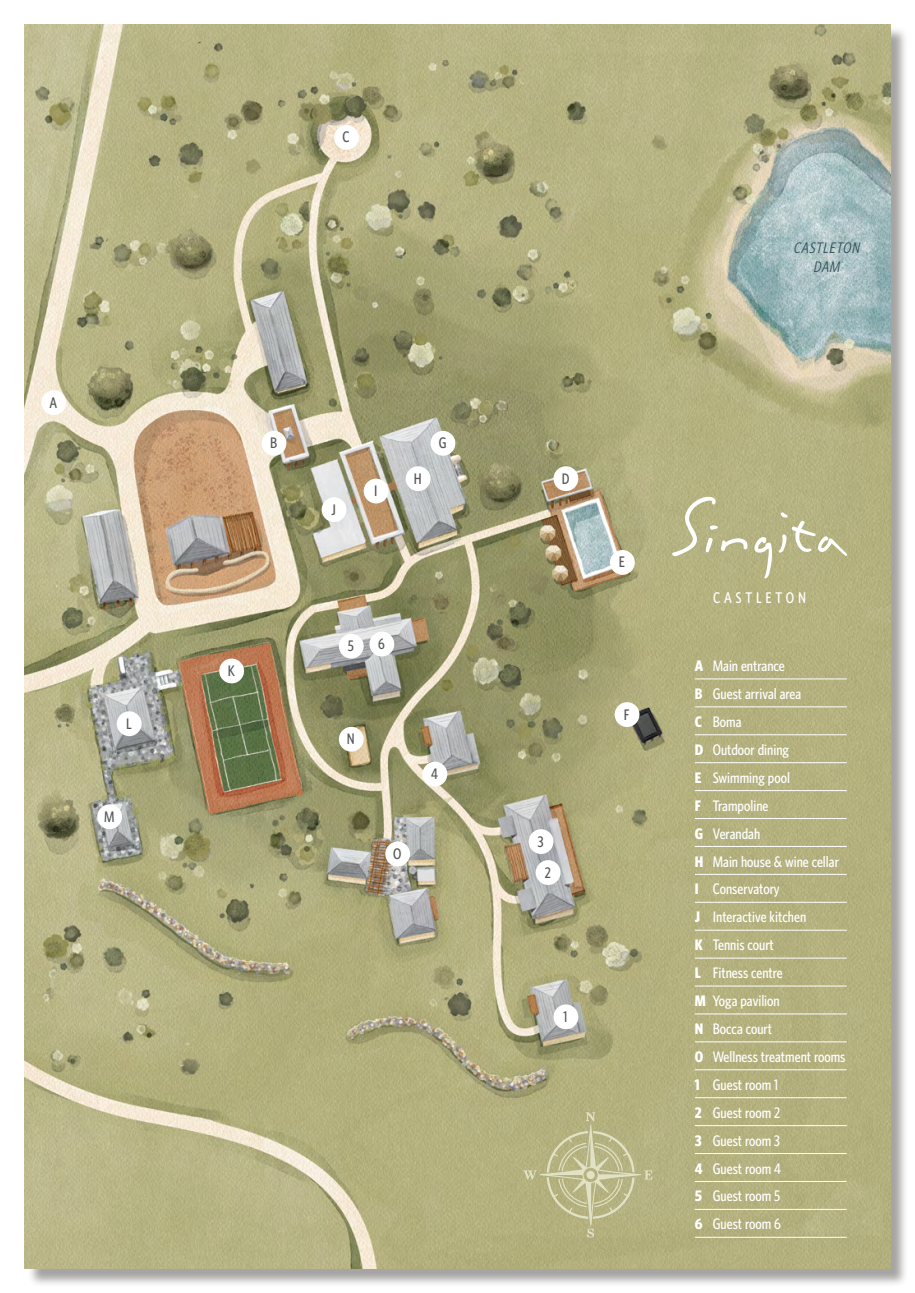
<style>
.page{position:relative;width:915px;height:1293px;background:#fff}
.page>*{position:absolute;margin:0;border:0;box-sizing:border-box;transform-origin:0 0}
.t1{font:500 15.45px "Whitney Condensed";letter-spacing:.25em;color:#fff}
.t2{font:500 15.3px/27.9px "Whitney Condensed";color:#fff}
.t3{font:500 15.3px "Whitney Condensed";color:#565857}
.t4{font:italic 15.3px/18.5px "Whitney Condensed";color:#324f5a;text-align:center}
.s1{font-weight:700}
</style>
<div class="page">
<div style="left:27px;top:27px;width:881px;height:1260px;background:#4d4945;opacity:.5"></div>
<img style="left:25px;top:24px;width:864px;height:1244px">
<div style="left:41px;top:390px;width:25px;height:25px;background:#fff;border-radius:50%"></div>
<div style="left:261px;top:431px;width:25px;height:25px;background:#fff;border-radius:50%"></div>
<div style="left:334px;top:125px;width:25px;height:25px;background:#fff;border-radius:50%"></div>
<div style="left:553px;top:466px;width:25px;height:25px;background:#fff;border-radius:50%"></div>
<div style="left:609px;top:550px;width:25px;height:25px;background:#fff;border-radius:50%"></div>
<div style="left:614px;top:702px;width:25px;height:25px;background:#fff;border-radius:50%"></div>
<div style="left:430px;top:431px;width:25px;height:25px;background:#fff;border-radius:50%"></div>
<div style="left:405px;top:466px;width:25px;height:25px;background:#fff;border-radius:50%"></div>
<div style="left:363px;top:479px;width:25px;height:24px;background:#fff;border-radius:50%"></div>
<div style="left:321px;top:497px;width:25px;height:25px;background:#fff;border-radius:50%"></div>
<div style="left:219px;top:658px;width:25px;height:25px;background:#fff;border-radius:50%"></div>
<div style="left:117px;top:711px;width:24px;height:25px;background:#fff;border-radius:50%"></div>
<div style="left:97px;top:804px;width:25px;height:25px;background:#fff;border-radius:50%"></div>
<div style="left:339px;top:727px;width:24px;height:24px;background:#fff;border-radius:50%"></div>
<div style="left:339px;top:634px;width:24px;height:24px;background:#fff;border-radius:50%"></div>
<div style="left:369px;top:631px;width:25px;height:25px;background:#fff;border-radius:50%"></div>
<div style="left:422px;top:761px;width:25px;height:25px;background:#fff;border-radius:50%"></div>
<div style="left:535px;top:860px;width:25px;height:25px;background:#fff;border-radius:50%"></div>
<div style="left:528px;top:829px;width:25px;height:25px;background:#fff;border-radius:50%"></div>
<div style="left:553px;top:1004px;width:25px;height:25px;background:#fff;border-radius:50%"></div>
<div style="left:385px;top:841px;width:25px;height:25px;background:#fff;border-radius:50%"></div>
<svg style="left:694px;top:1069px;width:18px;height:1px"></svg>
<hr style="left:712px;top:1069px;width:134px;height:1px;background:#fff">
<svg style="left:694px;top:1097px;width:18px;height:1px"></svg>
<hr style="left:712px;top:1097px;width:134px;height:1px;background:#fff">
<svg style="left:694px;top:1125px;width:18px;height:1px"></svg>
<hr style="left:712px;top:1125px;width:134px;height:1px;background:#fff">
<svg style="left:694px;top:1181px;width:18px;height:1px"></svg>
<hr style="left:712px;top:1181px;width:134px;height:1px;background:#fff">
<svg style="left:694px;top:678px;width:18px;height:1px"></svg>
<hr style="left:712px;top:678px;width:134px;height:1px;background:#fff">
<svg style="left:694px;top:706px;width:18px;height:1px"></svg>
<hr style="left:712px;top:706px;width:134px;height:1px;background:#fff">
<svg style="left:694px;top:734px;width:18px;height:1px"></svg>
<hr style="left:712px;top:734px;width:134px;height:1px;background:#fff">
<svg style="left:694px;top:762px;width:18px;height:1px"></svg>
<hr style="left:712px;top:762px;width:134px;height:1px;background:#fff">
<svg style="left:694px;top:790px;width:18px;height:1px"></svg>
<hr style="left:712px;top:790px;width:134px;height:1px;background:#fff">
<svg style="left:694px;top:818px;width:18px;height:1px"></svg>
<hr style="left:712px;top:818px;width:134px;height:1px;background:#fff">
<svg style="left:694px;top:846px;width:18px;height:1px"></svg>
<hr style="left:712px;top:846px;width:134px;height:1px;background:#fff">
<svg style="left:694px;top:874px;width:18px;height:1px"></svg>
<hr style="left:712px;top:874px;width:134px;height:1px;background:#fff">
<svg style="left:694px;top:902px;width:18px;height:1px"></svg>
<hr style="left:712px;top:902px;width:134px;height:1px;background:#fff">
<svg style="left:694px;top:930px;width:18px;height:1px"></svg>
<hr style="left:712px;top:930px;width:134px;height:1px;background:#fff">
<svg style="left:694px;top:958px;width:18px;height:1px"></svg>
<hr style="left:712px;top:958px;width:134px;height:1px;background:#fff">
<svg style="left:694px;top:985px;width:18px;height:1px"></svg>
<hr style="left:712px;top:985px;width:134px;height:1px;background:#fff">
<svg style="left:694px;top:1013px;width:18px;height:1px"></svg>
<hr style="left:712px;top:1013px;width:134px;height:1px;background:#fff">
<svg style="left:694px;top:1041px;width:18px;height:1px"></svg>
<hr style="left:712px;top:1041px;width:134px;height:1px;background:#fff">
<svg style="left:694px;top:1153px;width:18px;height:1px"></svg>
<hr style="left:712px;top:1153px;width:134px;height:1px;background:#fff">
<svg style="left:694px;top:1209px;width:18px;height:1px"></svg>
<hr style="left:712px;top:1209px;width:134px;height:1px;background:#fff">
<svg style="left:694px;top:1237px;width:18px;height:1px"></svg>
<hr style="left:712px;top:1237px;width:134px;height:1px;background:#fff">
<svg style="left:671px;top:496px;width:176px;height:82px;background:#bcb98d"></svg>
<svg style="left:523px;top:1112px;width:129px;height:125px;background:#b9b788"></svg>
<div style="left:586px;top:1170px;width:8px;height:9px;background:#e1e1c6;border-radius:50%"></div>
<p class="t3" style="left:50px;top:393px;width:9px">A</p>
<p class="t3" style="left:126px;top:714px;width:7px">L</p>
<p class="t3" style="left:104px;top:807px;width:12px">M</p>
<p class="t3" style="left:342px;top:128px;width:8px">C</p>
<p class="t3" style="left:270px;top:433px;width:9px">B</p>
<p class="t3" style="left:228px;top:661px;width:9px">K</p>
<p class="t3" style="left:331px;top:500px;width:6px">J</p>
<p class="t3" style="left:374px;top:481px;width:5px">I</p>
<p class="t3" style="left:413px;top:469px;width:9px">H</p>
<p class="t3" style="left:438px;top:433px;width:9px">G</p>
<p class="t3" style="left:348px;top:636px;width:8px">5</p>
<p class="t3" style="left:378px;top:634px;width:8px">6</p>
<p class="t3" style="left:347px;top:729px;width:9px">N</p>
<p class="t3" style="left:393px;top:844px;width:10px">O</p>
<p class="t3" style="left:431px;top:764px;width:8px">4</p>
<p class="t4" style="left:793px;top:238px;width:71px">CASTLETON<br>DAM</p>
<p class="t3" style="left:561px;top:469px;width:9px">D</p>
<p class="t3" style="left:618px;top:553px;width:8px">E</p>
<p class="t3" style="left:537px;top:832px;width:7px">3</p>
<p class="t3" style="left:544px;top:863px;width:8px">2</p>
<p class="t3" style="left:563px;top:1007px;width:5px">1</p>
<p class="t3" style="left:623px;top:705px;width:7px">F</p>
<p class="t1" style="left:713px;top:588px;width:94px">CASTLETON</p>
<p class="t2" style="left:694px;top:651px;width:152px"><span class="s1">A</span> Main entrance<br><span class="s1">B</span> Guest arrival area<br><span class="s1">C</span> Boma<br><span class="s1">D</span> Outdoor dining<br><span class="s1">E</span> Swimming pool<br><span class="s1">F</span> Trampoline<br><span class="s1">G</span> Verandah<br><span class="s1">H</span> Main house &amp; wine cellar<br><span class="s1">I</span> Conservatory<br><span class="s1">J</span> Interactive kitchen<br><span class="s1">K</span> Tennis court<br><span class="s1">L</span> Fitness centre<br><span class="s1">M</span> Yoga pavilion<br><span class="s1">N</span> Bocca court<br><span class="s1">0</span> Wellness treatment rooms<br><span class="s1">1</span> Guest room 1<br><span class="s1">2</span> Guest room 2<br><span class="s1">3</span> Guest room 3<br><span class="s1">4</span> Guest room 4<br><span class="s1">5</span> Guest room 5<br><span class="s1">6</span> Guest room 6</p>
</div>
